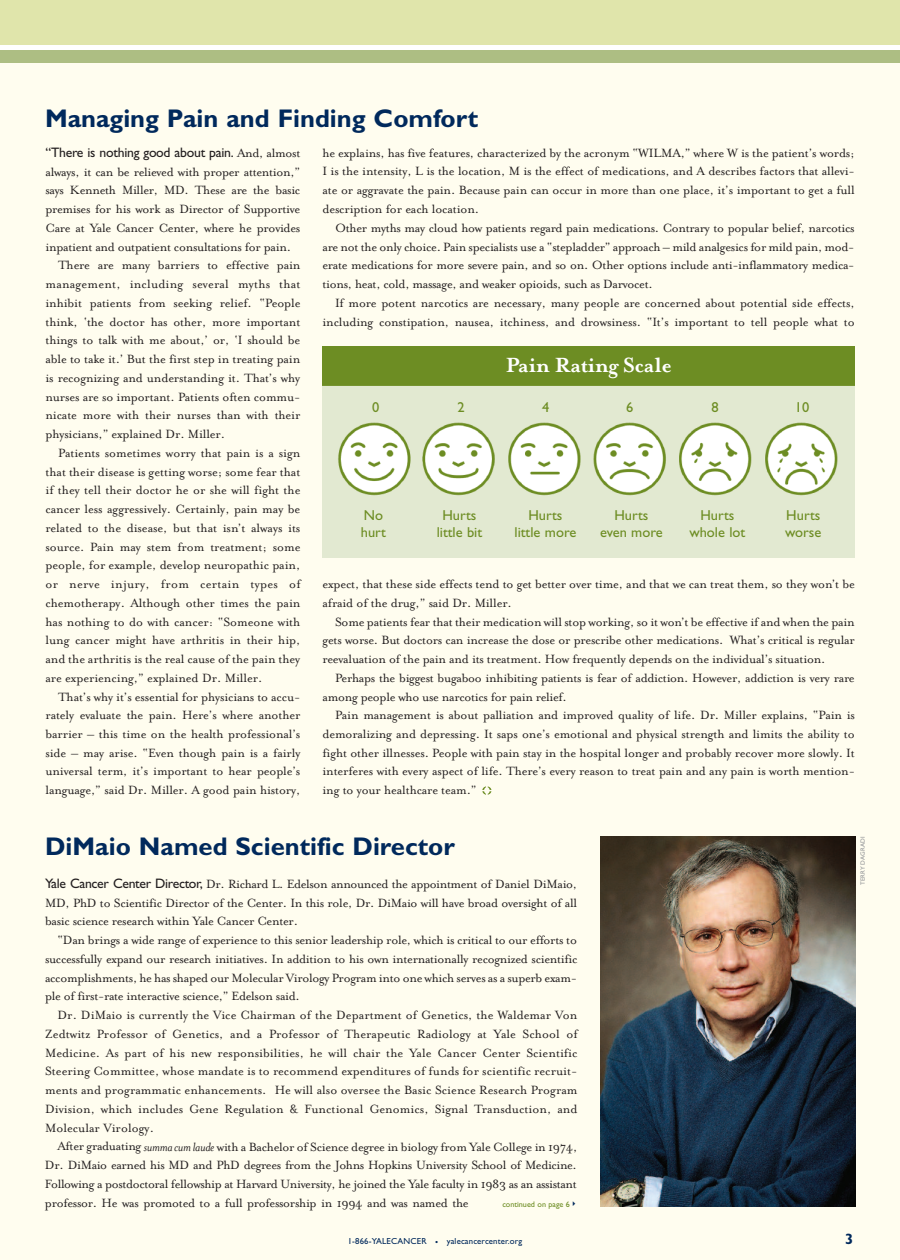
<style>
.page{position:relative;width:900px;height:1260px;background:#fff}
.page>*{position:absolute;margin:0;border:0;box-sizing:border-box;transform-origin:0 0}
.t1{font:700 25.62px "Gill Sans";color:#00295c}
.t2{font:700 23.62px "Mrs Eaves";letter-spacing:-.02em;color:#fff}
.t3{font:700 15px "Gill Sans";color:#00295c}
.t4{font:14.38px/17px "Gill Sans";color:#6d8d23;text-align:center}
.t5{font:13.75px/18.8px "Mrs Eaves Roman";letter-spacing:-.01em;color:#231f20;text-align:justify}
.t6{font:13.75px "Gill Sans";letter-spacing:-.02em;color:#231f20}
.t7{font:13.75px "Mrs Eaves Roman";letter-spacing:.01em;color:#231f20}
.t8{font:13.75px "Mrs Eaves Roman";letter-spacing:.02em;color:#231f20}
.t9{font:8.75px "Gill Sans";letter-spacing:.015em;color:#00295c}
.t10{font:8.12px "Gill Sans";color:#6d8d23}
.t11{font:6.25px "Gill Sans";letter-spacing:.025em;color:#939598}
.s1{font-family:"Mrs Eaves Roman"}
.s2{font-family:"Gill Sans"}
.s3{font-family:"Mrs Eaves";font-style:italic}
.s4{color:#00295c}
</style>
<div class="page">
<div style="left:0;top:62px;width:900px;height:1198px;background:#fffdef"></div>
<div style="left:0;top:0;width:900px;height:45px;background:#e0e5ab"></div>
<div style="left:0;top:50px;width:900px;height:12px;background:#adbe83"></div>
<svg style="left:482px;top:786px;width:9px;height:9px"></svg>
<img style="left:322px;top:346px;width:533px;height:212px">
<img style="left:600px;top:836px;width:255px;height:371px">
<h1 class="t1" style="left:45px;top:108px;width:435px">Managing Pain and Finding Comfort</h1>
<p class="t6" style="left:46px;top:147px;width:256px">“There is nothing good about pain. <span class="s1">And, almost</span></p>
<p class="t5" style="left:46px;top:161px;width:256px">always, it can be relieved with proper attention,”</p>
<p class="t5" style="left:46px;top:180px;width:256px">says Kenneth Miller, MD. These are the basic</p>
<p class="t5" style="left:46px;top:199px;width:256px">premises for his work as Director of Supportive</p>
<p class="t5" style="left:46px;top:218px;width:256px">Care at Yale Cancer Center, where he provides</p>
<p class="t5" style="left:46px;top:236px;width:247px">inpatient and outpatient consultations for pain.</p>
<p class="t5" style="left:58px;top:255px;width:244px">There are many barriers to effective pain</p>
<p class="t7" style="left:46px;top:275px;width:257px">management, including several myths that</p>
<p class="t5" style="left:46px;top:293px;width:257px">inhibit patients from seeking relief. “People</p>
<p class="t5" style="left:46px;top:311px;width:256px">think, ‘the doctor has other, more important</p>
<p class="t5" style="left:46px;top:330px;width:256px">things to talk with me about,’ or, ‘I should be</p>
<p class="t5" style="left:46px;top:349px;width:256px">able to take it.’ But the first step in treating pain</p>
<p class="t5" style="left:46px;top:368px;width:256px">is recognizing and understanding it. That’s why</p>
<p class="t5" style="left:46px;top:386px;width:256px">nurses are so important. Patients often commu-</p>
<p class="t5" style="left:46px;top:405px;width:256px">nicate more with their nurses than with their</p>
<p class="t5" style="left:46px;top:424px;width:181px">physicians,” explained Dr. Miller.</p>
<p class="t5" style="left:58px;top:443px;width:244px">Patients sometimes worry that pain is a sign</p>
<p class="t5" style="left:46px;top:461px;width:256px">that their disease is getting worse; some fear that</p>
<p class="t5" style="left:46px;top:480px;width:256px">if they tell their doctor he or she will fight the</p>
<p class="t5" style="left:46px;top:499px;width:256px">cancer less aggressively. Certainly, pain may be</p>
<p class="t5" style="left:46px;top:518px;width:256px">related to the disease, but that isn’t always its</p>
<p class="t5" style="left:46px;top:536px;width:257px">source. Pain may stem from treatment; some</p>
<p class="t5" style="left:46px;top:555px;width:256px">people, for example, develop neuropathic pain,</p>
<p class="t8" style="left:46px;top:575px;width:257px">or nerve injury, from certain types of</p>
<p class="t5" style="left:46px;top:593px;width:257px">chemotherapy. Although other times the pain</p>
<p class="t5" style="left:46px;top:611px;width:256px">has nothing to do with cancer: “Someone with</p>
<p class="t5" style="left:46px;top:630px;width:256px">lung cancer might have arthritis in their hip,</p>
<p class="t5" style="left:46px;top:649px;width:256px">and the arthritis is the real cause of the pain they</p>
<p class="t5" style="left:46px;top:668px;width:218px">are experiencing,” explained Dr. Miller.</p>
<p class="t5" style="left:58px;top:686px;width:244px">That’s why it’s essential for physicians to accu-</p>
<p class="t5" style="left:46px;top:705px;width:256px">rately evaluate the pain. Here’s where another</p>
<p class="t5" style="left:46px;top:724px;width:256px">barrier – this time on the health professional’s</p>
<p class="t5" style="left:46px;top:743px;width:256px">side – may arise. “Even though pain is a fairly</p>
<p class="t5" style="left:46px;top:761px;width:256px">universal term, it’s important to hear people’s</p>
<p class="t5" style="left:46px;top:780px;width:256px">language,” said Dr. Miller. A good pain history,</p>
<p class="t5" style="left:323px;top:143px;width:534px">he explains, has five features, characterized by the acronym “WILMA,” where W is the patient’s words; I is the intensity, L is the location, M is the effect of medications, and A describes factors that allevi&shy;ate or aggravate the pain. Because pain can occur in more than one place, it’s important to get a full description for each location.</p>
<p class="t5" style="left:323px;top:218px;width:534px;text-indent:13px">Other myths may cloud how patients regard pain medications. Contrary to popular belief, narcotics are not the only choice. Pain specialists use a “stepladder” approach – mild analgesics for mild pain, mod&shy;erate medications for more severe pain, and so on. Other options include anti-inflammatory medica&shy;tions, heat, cold, massage, and weaker opioids, such as Darvocet.</p>
<p class="t5" style="left:323px;top:293px;width:534px;text-align:right">If more potent narcotics are necessary, many people are concerned about potential side effects, including constipation, nausea, itchiness, and drowsiness. “It’s important to tell people what to</p>
<h2 class="t2" style="left:506px;top:350px;width:167px">Pain Rating Scale</h2>
<p class="t4" style="left:372px;top:400px;width:9px">0</p>
<p class="t4" style="left:457px;top:400px;width:9px">2</p>
<p class="t4" style="left:542px;top:400px;width:9px">4</p>
<p class="t4" style="left:626px;top:400px;width:9px">6</p>
<p class="t4" style="left:712px;top:400px;width:9px">8</p>
<p class="t4" style="left:795px;top:400px;width:16px">10</p>
<p class="t4" style="left:361px;top:508px;width:27px;text-align:left">No hurt</p>
<p class="t4" style="left:437px;top:508px;width:47px">Hurts little bit</p>
<p class="t4" style="left:515px;top:508px;width:63px">Hurts little more</p>
<p class="t4" style="left:600px;top:508px;width:64px">Hurts even more</p>
<p class="t4" style="left:689px;top:508px;width:57px">Hurts whole lot</p>
<p class="t4" style="left:785px;top:508px;width:38px;text-align:left">Hurts worse</p>
<p class="t5" style="left:323px;top:574px;width:534px">expect, that these side effects tend to get better over time, and that we can treat them, so they won’t be afraid of the drug,” said Dr. Miller.</p>
<p class="t5" style="left:323px;top:611px;width:534px;text-indent:13px">Some patients fear that their medication will stop working, so it won’t be effective if and when the pain gets worse. But doctors can increase the dose or prescribe other medications. What’s critical is regular reevaluation of the pain and its treatment. How frequently depends on the individual’s situation.</p>
<p class="t5" style="left:323px;top:668px;width:534px;text-indent:13px">Perhaps the biggest bugaboo inhibiting patients is fear of addiction. However, addiction is very rare among people who use narcotics for pain relief.</p>
<p class="t5" style="left:323px;top:705px;width:534px;text-indent:13px">Pain management is about palliation and improved quality of life. Dr. Miller explains, “Pain is demoralizing and depressing. It saps one’s emotional and physical strength and limits the ability to fight other illnesses. People with pain stay in the hospital longer and probably recover more slowly. It interferes with every aspect of life. There’s every reason to treat pain and any pain is worth mention&shy;ing to your healthcare team.”</p>
<h1 class="t1" style="left:45px;top:836px;width:412px">DiMaio Named Scientific Director</h1>
<p class="t5" style="left:45px;top:874px;width:534px"><span class="s2">Yale Cancer Center Director,</span> Dr. Richard L. Edelson announced the appointment of Daniel DiMaio, MD, PhD to Scientific Director of the Center. In this role, Dr. DiMaio will have broad oversight of all basic science research within Yale Cancer Center.</p>
<p class="t5" style="left:45px;top:930px;width:534px;text-indent:13px">“Dan brings a wide range of experience to this senior leadership role, which is critical to our efforts to successfully expand our research initiatives. In addition to his own internationally recognized scientific accomplishments, he has shaped our Molecular Virology Program into one which serves as a superb exam&shy;ple of first-rate interactive science,” Edelson said.</p>
<p class="t5" style="left:45px;top:1005px;width:534px;text-indent:13px">Dr. DiMaio is currently the Vice Chairman of the Department of Genetics, the Waldemar Von Zedtwitz Professor of Genetics, and a Professor of Therapeutic Radiology at Yale School of Medicine. As part of his new responsibilities, he will chair the Yale Cancer Center Scientific Steering Committee, whose mandate is to recommend expenditures of funds for scientific recruit&shy;ments and programmatic enhancements. He will also oversee the Basic Science Research Program Division, which includes Gene Regulation &amp; Functional Genomics, Signal Transduction, and Molecular Virology.</p>
<p class="t5" style="left:45px;top:1136px;width:534px;text-indent:13px">After graduating <span class="s3">summa cum laude</span> with a Bachelor of Science degree in biology from Yale College in 1974, Dr. DiMaio earned his MD and PhD degrees from the Johns Hopkins University School of Medicine.<br>Following a postdoctoral fellowship at Harvard University, he joined the Yale faculty in 1983 as an assistant professor. He was promoted to a full professorship in 1994 and was named the</p>
<p class="t9" style="left:348px;top:1238px;width:176px">1-866-YALECANCER • yalecancercenter.org</p>
<p class="t10" style="left:502px;top:1201px;width:77px">continued on page 6<span class="s4">✔</span></p>
<p class="t11" style="left:860px;top:885px;width:50px;rotate:-90deg">TERRY DAGRADI</p>
<p class="t3" style="left:845px;top:1234px;width:10px">3</p>
</div>
